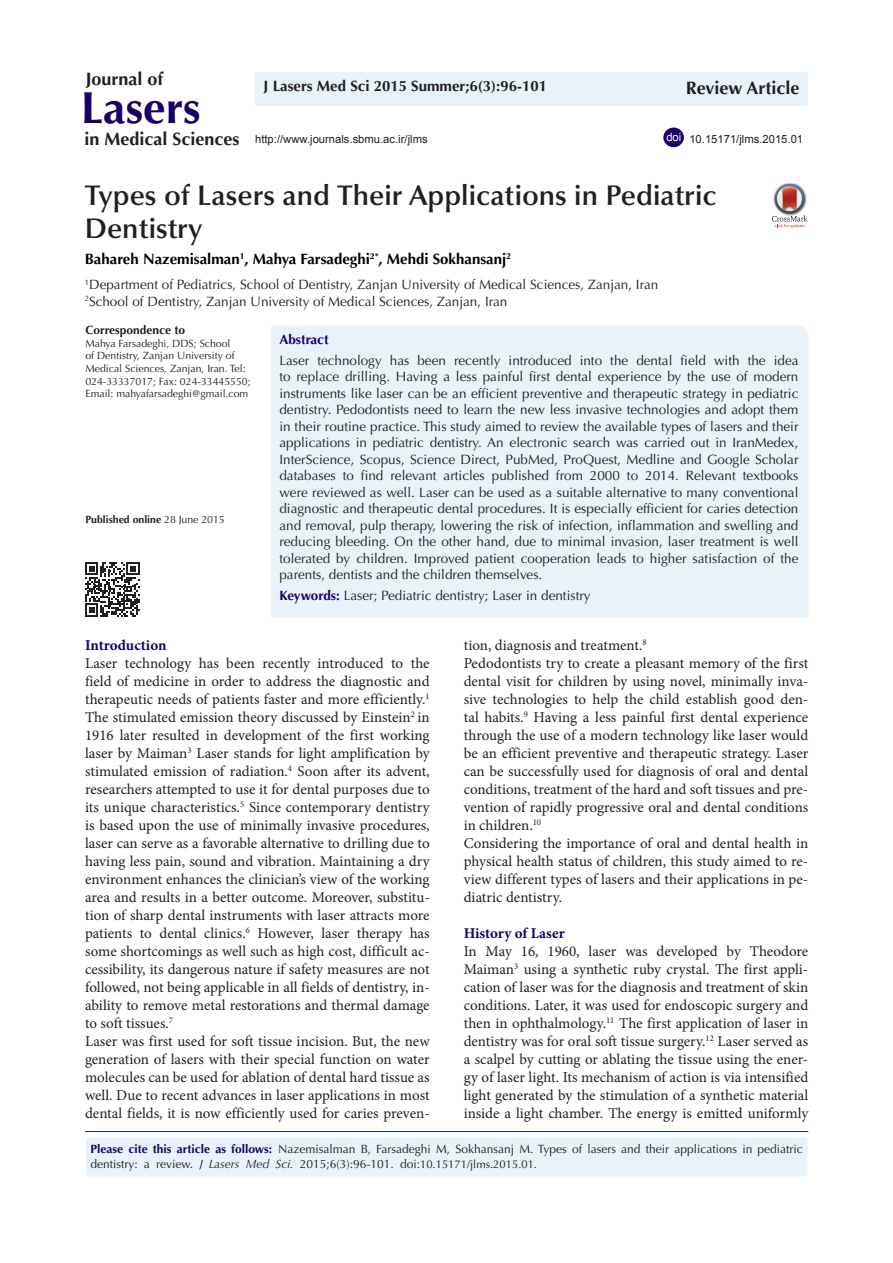
<style>
.page{position:relative;width:893px;height:1263px;background:#fff}
.page>*{position:absolute;margin:0;border:0;box-sizing:border-box;transform-origin:0 0}
.t1{font:700 45px "Optima LT Std";color:#190066}
.t2{font:600 28.5px/33px "Optima LT Std";color:#231f20}
.t3{font:700 18px "Optima LT Std";color:#231f20}
.t4{font:15px/18px "Minion Pro";color:#231f20;text-align:justify}
.t5{font:700 15px "Optima LT Std";color:#000}
.t6{font:700 15px "Optima LT Std";color:#231f20}
.t7{font:700 15px "Minion Pro";letter-spacing:-.005em;color:#190066}
.Default{font:13.5px/16.5px "Optima LT Std";color:#231f20;text-align:justify}
.Default-2{font:700 13.5px "Optima LT Std";color:#190066}
.t8{font:12px/15px "Optima LT Std";color:#231f20}
.t9{font:700 12px "Optima LT Std";color:#231f20}
.t10{font:11.25px "Arial";color:#231f20}
.t11{font:11.25px "Arial";color:#fff}
.t12{font:10.5px/12.6px "Optima LT Std";color:#231f20}
.t13{font:700 10.5px "Optima LT Std";color:#231f20}
.s1{font-weight:700;color:#190066}
.s2{font-weight:400}
.s3{font-style:italic}
.s4{font-size:11.25px}
</style>
<div class="page">
<hr style="left:85px;top:1131px;width:723px;height:1px;background:#053278">
<div style="left:642px;top:72px;width:166px;height:34px;background:#e8f2fa"></div>
<div style="left:663px;top:128px;width:21px;height:19px;background:#190066;border-radius:50%"></div>
<div style="left:85px;top:1137px;width:723px;height:40px;background:#e8f2fa;border-radius:4px"></div>
<div style="left:85px;top:1136px;width:724px;height:42px;border:2px solid #fff;border-radius:4px"></div>
<div style="left:270px;top:325px;width:538px;height:293px;background:#e8f2fa"></div>
<svg style="left:85px;top:562px;width:54px;height:54px"></svg>
<div style="left:255px;top:72px;width:387px;height:34px;background:#e8f2fa"></div>
<img style="left:784px;top:183px;width:12px;height:1px">
<svg style="left:772px;top:184px;width:36px;height:44px"></svg>
<p class="t3" style="left:86px;top:68px;width:79px">Journal of</p>
<p class="t1" style="left:81px;top:81px;width:122px">Lasers</p>
<p class="t3" style="left:84px;top:129px;width:157px">in Medical Sciences</p>
<p class="t6" style="left:264px;top:78px;width:285px">J Lasers Med Sci 2015 Summer;6(3):96-101</p>
<p class="t10" style="left:255px;top:131px;width:174px">http://www.journals.sbmu.ac.ir/jlms</p>
<p class="t3" style="left:686px;top:77px;width:115px">Review Article</p>
<p class="t11" style="left:666px;top:130px;width:17px">doi</p>
<p class="t10" style="left:689px;top:131px;width:115px">10.15171/jlms.2015.01</p>
<p class="t2" style="left:85px;top:179px;width:633px">Types of Lasers and Their Applications in Pediatric<br>Dentistry</p>
<p class="t5" style="left:85px;top:250px;width:428px">Bahareh Nazemisalman<sup>1</sup>, Mahya Farsadeghi<sup>2*</sup>, Mehdi Sokhansanj<sup>2</sup></p>
<p class="Default" style="left:85px;top:277px;width:575px"><sup>1</sup>Department of Pediatrics, School of Dentistry, Zanjan University of Medical Sciences, Zanjan, Iran</p>
<p class="Default" style="left:85px;top:293px;width:424px"><sup>2</sup>School of Dentistry, Zanjan University of Medical Sciences, Zanjan, Iran</p>
<p class="Default-2" style="left:279px;top:332px;width:51px">Abstract</p>
<p class="Default" style="left:279px;top:352px;width:521px">Laser technology has been recently introduced into the dental field with the idea to replace drilling. Having a less painful first dental experience by the use of modern instruments like laser can be an efficient preventive and therapeutic strategy in pediatric dentistry. Pedodontists need to learn the new less invasive technologies and adopt them in their routine practice. This study aimed to review the available types of lasers and their applications in pediatric dentistry. An electronic search was carried out in IranMedex, InterScience, Scopus, Science Direct, PubMed, ProQuest, Medline and Google Scholar databases to find relevant articles published from 2000 to 2014. Relevant textbooks were reviewed as well. Laser can be used as a suitable alternative to many conventional diagnostic and therapeutic dental procedures. It is especially efficient for caries detection and removal, pulp therapy, lowering the risk of infection, inflammation and swelling and reducing bleeding. On the other hand, due to minimal invasion, laser treatment is well tolerated by children. Improved patient cooperation leads to higher satisfaction of the parents, dentists and the children themselves.</p>
<p class="Default" style="left:279px;top:587px;width:313px"><span class="s1">Keywords:</span> Laser; Pediatric dentistry; Laser in dentistry</p>
<p class="t9" style="left:85px;top:323px;width:101px">Correspondence to</p>
<p class="t12" style="left:85px;top:337px;width:167px">Mahya Farsadeghi, DDS; School<br>of Dentistry, Zanjan University of Medical Sciences, Zanjan, Iran. Tel:<br>024-33337017; Fax: 024-33445550;</p>
<p class="t12" style="left:85px;top:387px;width:164px">Email: mahyafarsadeghi@gmail.com</p>
<p class="t13" style="left:85px;top:513px;width:141px">Published online <span class="s2">28 June 2015</span></p>
<p class="t7" style="left:85px;top:634px;width:83px">Introduction</p>
<p class="t4" style="left:85px;top:654px;width:346px">Laser technology has been recently introduced to the field of medicine in order to address the diagnostic and therapeutic needs of patients faster and more efficiently.<sup>1<br></sup>The stimulated emission theory discussed by Einstein<sup>2</sup> in 1916 later resulted in development of the first working laser by Maiman<sup>3</sup> Laser stands for light amplification by stimulated emission of radiation.<sup>4</sup> Soon after its advent, researchers attempted to use it for dental purposes due to its unique characteristics.<sup>5</sup> Since contemporary dentistry is based upon the use of minimally invasive procedures, laser can serve as a favorable alternative to drilling due to having less pain, sound and vibration. Maintaining a dry environment enhances the clinician’s view of the working area and results in a better outcome. Moreover, substitu&shy;tion of sharp dental instruments with laser attracts more patients to dental clinics.<sup>6</sup> However, laser therapy has some shortcomings as well such as high cost, difficult ac&shy;cessibility, its dangerous nature if safety measures are not followed, not being applicable in all fields of dentistry, in&shy;ability to remove metal restorations and thermal damage to soft tissues.<sup>7</sup></p>
<p class="t4" style="left:85px;top:1032px;width:346px">Laser was first used for soft tissue incision. But, the new generation of lasers with their special function on water molecules can be used for ablation of dental hard tissue as well. Due to recent advances in laser applications in most dental fields, it is now efficiently used for caries preven-</p>
<p class="t4" style="left:464px;top:636px;width:185px">tion, diagnosis and treatment.<sup>8</sup></p>
<p class="t4" style="left:464px;top:654px;width:346px">Pedodontists try to create a pleasant memory of the first dental visit for children by using novel, minimally inva&shy;sive technologies to help the child establish good den&shy;tal habits.<sup>9</sup> Having a less painful first dental experience through the use of a modern technology like laser would be an efficient preventive and therapeutic strategy. Laser can be successfully used for diagnosis of oral and dental conditions, treatment of the hard and soft tissues and pre&shy;vention of rapidly progressive oral and dental conditions in children.<sup>10</sup></p>
<p class="t4" style="left:464px;top:834px;width:346px">Considering the importance of oral and dental health in physical health status of children, this study aimed to re&shy;view different types of lasers and their applications in pe&shy;diatric dentistry.</p>
<p class="t7" style="left:464px;top:922px;width:103px">History of Laser</p>
<p class="t4" style="left:464px;top:942px;width:346px">In May 16, 1960, laser was developed by Theodore Maiman<sup>3</sup> using a synthetic ruby crystal. The first appli&shy;cation of laser was for the diagnosis and treatment of skin conditions. Later, it was used for endoscopic surgery and then in ophthalmology.<sup>11</sup> The first application of laser in dentistry was for oral soft tissue surgery.<sup>12</sup> Laser served as a scalpel by cutting or ablating the tissue using the ener&shy;gy of laser light. Its mechanism of action is via intensified light generated by the stimulation of a synthetic material inside a light chamber. The energy is emitted uniformly</p>
<p class="t8" style="left:90px;top:1141px;width:714px"><span class="s1">Please cite this article as follows:</span> Nazemisalman B, Farsadeghi M, Sokhansanj M. Types of lasers and their applications in pediatric dentistry: a review. <span class="s3">J Lasers Med Sci.</span> 2015;6(3):96-101. doi:<span class="s4">10.15171/jlms.2015.01.</span></p>
</div>
